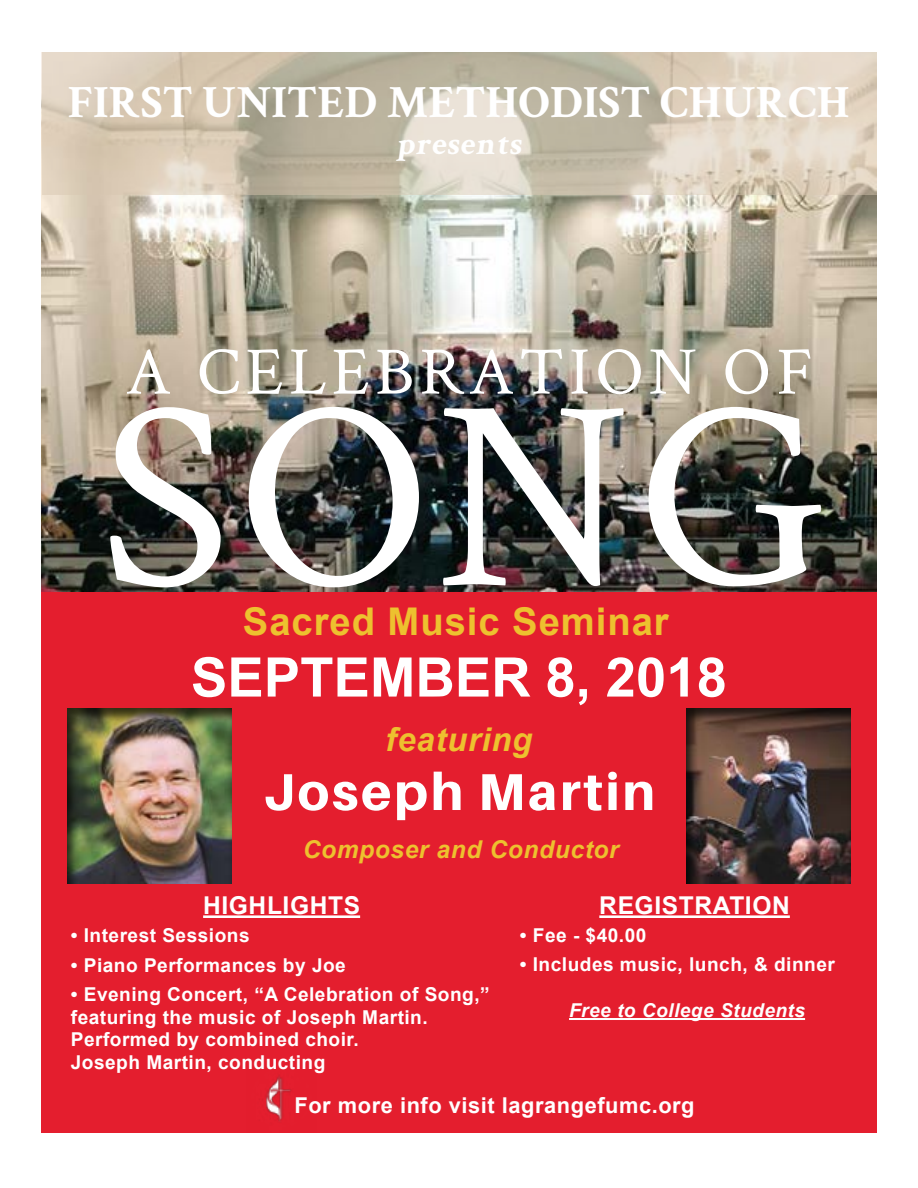
<style>
.page{position:relative;width:918px;height:1188px;background:#fff}
.page>*{position:absolute;margin:0;border:0;box-sizing:border-box;transform-origin:0 0}
.t1{font:273px "Crimson Text";color:#fff}
.t2{font:68.25px "Crimson Text";letter-spacing:.075em;color:#fff}
.t3{font:700 54.6px "Arial";color:#fff}
.t4{font:800 51.9px "Aileron";letter-spacing:.05em;color:#fff}
.t5{font:700 46.35px "Crimson Text";color:#fff}
.t6{font:700 38.25px "Arial";letter-spacing:.025em;color:#edc12f}
.t7{font:italic 700 32.7px "Arial";letter-spacing:.025em;color:#edc12f}
.t8{font:700 32.7px "Crimson Text";color:#fff}
.t9{font:700 24.6px "Arial";letter-spacing:.025em;color:#fff}
.t10{font:italic 700 24.6px "Arial";letter-spacing:.025em;color:#edc12f}
.t11{font:700 21.9px "Arial";letter-spacing:.025em;color:#fff}
.t12{font:700 19.05px/23px "Arial";letter-spacing:.025em;color:#fff}
.t13{font:italic 700 19.05px "Arial";letter-spacing:.025em;color:#fff}
</style>
<div class="page">
<img style="left:41px;top:52px;width:836px;height:541px">
<div style="left:41px;top:593px;width:836px;height:540px;background:#e41e2e"></div>
<hr style="left:203px;top:915px;width:157px;height:3px;background:#fff">
<hr style="left:599px;top:915px;width:191px;height:3px;background:#fff">
<hr style="left:569px;top:1018px;width:236px;height:2px;background:#fff">
<svg style="left:42px;top:52px;width:835px;height:143px"></svg>
<div style="left:68px;top:707px;width:165px;height:177px;background:#000;opacity:.75"></div>
<div style="left:687px;top:707px;width:165px;height:177px;background:#000;opacity:.75"></div>
<img style="left:265px;top:1075px;width:27px;height:47px">
<h3 class="t5" style="left:68px;top:74px;width:783px">FIRST UNITED METHODIST CHURCH</h3>
<h3 class="t8" style="left:397px;top:124px;width:134px">presents</h3>
<h2 class="t2" style="left:126px;top:325px;width:689px">A CELEBRATION OF</h2>
<h1 class="t1" style="left:99px;top:311px;width:729px">SONG</h1>
<h3 class="t6" style="left:243px;top:596px;width:427px">Sacred Music Seminar</h3>
<h3 class="t3" style="left:191px;top:641px;width:538px">SEPTEMBER 8, 2018</h3>
<h3 class="t7" style="left:386px;top:718px;width:148px">featuring</h3>
<h3 class="t4" style="left:263px;top:762px;width:394px">Joseph Martin</h3>
<p class="t10" style="left:303px;top:833px;width:317px">Composer and Conductor</p>
<p class="t9" style="left:203px;top:889px;width:159px">HIGHLIGHTS</p>
<p class="t9" style="left:599px;top:889px;width:192px">REGISTRATION</p>
<p class="t12" style="left:71px;top:925px;width:180px">• Interest Sessions</p>
<p class="t12" style="left:71px;top:954px;width:277px">• Piano Performances by Joe</p>
<p class="t12" style="left:71px;top:983px;width:420px">• Evening Concert, “A Celebration of Song,” featuring the music of Joseph Martin.<br>Performed by combined choir.<br>Joseph Martin, conducting</p>
<p class="t12" style="left:520px;top:925px;width:128px">• Fee - $40.00</p>
<p class="t12" style="left:520px;top:954px;width:317px">• Includes music, lunch, &amp; dinner</p>
<p class="t13" style="left:569px;top:998px;width:238px">Free to College Students</p>
<p class="t11" style="left:295px;top:1091px;width:402px">For more info visit lagrangefumc.org</p>
</div>
